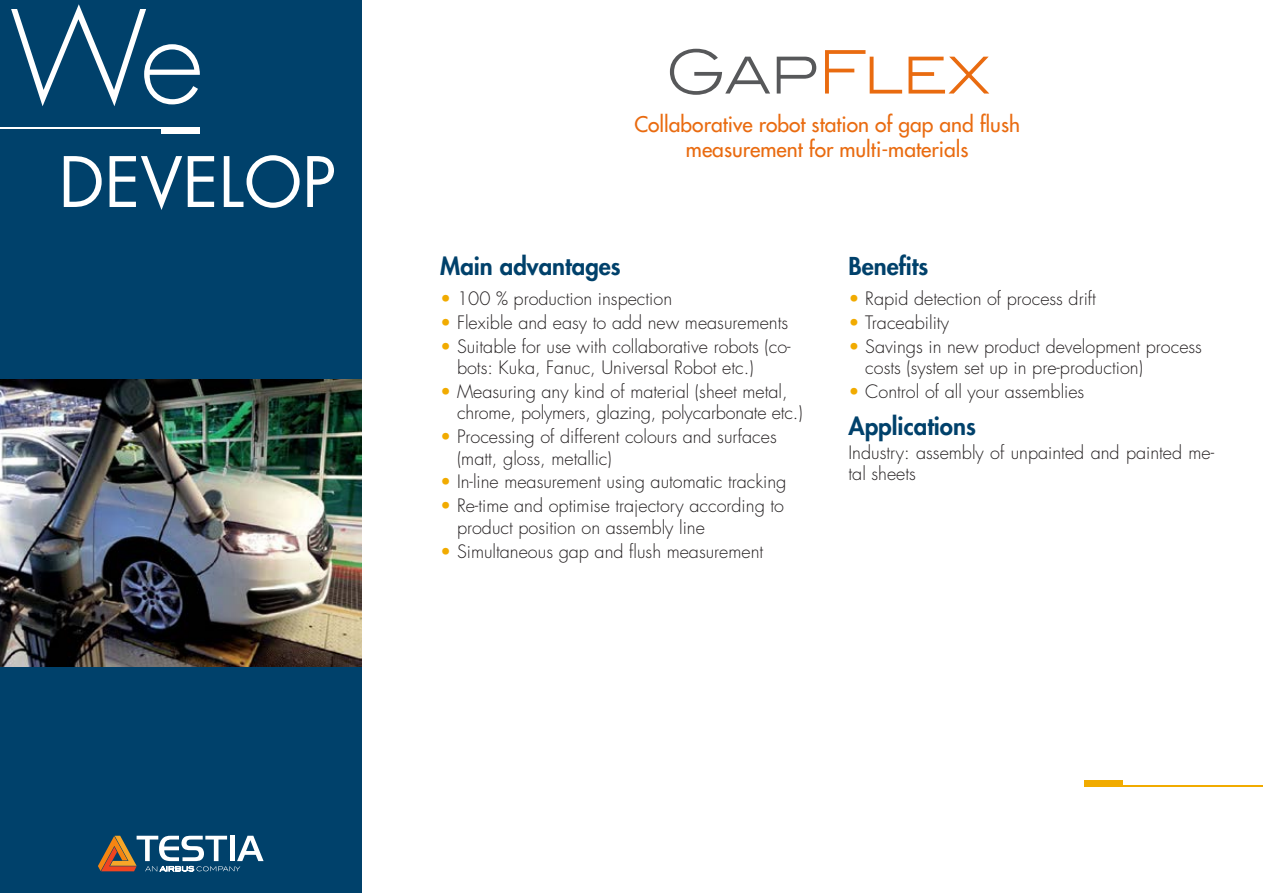
<style>
.page{position:relative;width:1263px;height:893px;background:#fff}
.page>*{position:absolute;margin:0;border:0;box-sizing:border-box;transform-origin:0 0}
.t1{font:300 60px "Blair ITC Std";letter-spacing:-.01em;color:#e96b10}
.t2{font:800 24px "Futura Std";color:#00416b}
.t3{font:500 21px/25.2px "Futura Std";color:#e96b10;text-align:center}
.t4{font:300 18px/21.6px "Futura Std";color:#231f20}
.s1{color:#57585a}
.s2{color:#f1ab00}
</style>
<div class="page">
<div style="left:0;top:0;width:361px;height:893px;background:#00416b"></div>
<svg style="left:98px;top:836px;width:166px;height:36px"></svg>
<div style="left:1084px;top:780px;width:39px;height:7px;background:#f1ab00"></div>
<hr style="left:1084px;top:785px;width:179px;height:2px;background:#f1ab00">
<svg style="left:64px;top:155px;width:270px;height:55px"></svg>
<div style="left:162px;top:128px;width:38px;height:6px;background:#fff"></div>
<hr style="left:0;top:128px;width:200px;height:1px;background:#fff">
<svg style="left:11px;top:4px;width:189px;height:102px"></svg>
<img style="left:0;top:379px;width:361px;height:287px">
<h1 class="t1" style="left:665px;top:38px;width:326px"><span class="s1">Gap</span>Flex</h1>
<p class="t3" style="left:634px;top:112px;width:387px">Collaborative robot station of gap and flush measurement for multi-materials</p>
<h2 class="t2" style="left:440px;top:251px;width:182px">Main advantages</h2>
<p class="t4" style="left:440px;top:288px;width:233px"><span class="s2">•</span> 100 % production inspection</p>
<p class="t4" style="left:440px;top:312px;width:349px"><span class="s2">•</span> Flexible and easy to add new measurements</p>
<p class="t4" style="left:457px;top:336px;width:335px;text-indent:-17px"><span class="s2">•</span> Suitable for use with collaborative robots (co&shy;bots: Kuka, Fanuc, Universal Robot etc.)</p>
<p class="t4" style="left:457px;top:381px;width:347px;text-indent:-17px"><span class="s2">•</span> Measuring any kind of material (sheet metal, chrome, polymers, glazing, polycarbonate etc.)</p>
<p class="t4" style="left:457px;top:426px;width:321px;text-indent:-17px"><span class="s2">•</span> Processing of different colours and surfaces (matt, gloss, metallic)</p>
<p class="t4" style="left:440px;top:472px;width:348px"><span class="s2">•</span> In-line measurement using automatic tracking</p>
<p class="t4" style="left:457px;top:495px;width:329px;text-indent:-17px"><span class="s2">•</span> Re-time and optimise trajectory according to product position on assembly line</p>
<p class="t4" style="left:440px;top:541px;width:324px"><span class="s2">•</span> Simultaneous gap and flush measurement</p>
<h2 class="t2" style="left:848px;top:251px;width:81px">Benefits</h2>
<p class="t4" style="left:848px;top:288px;width:249px"><span class="s2">•</span> Rapid detection of process drift</p>
<p class="t4" style="left:848px;top:312px;width:102px"><span class="s2">•</span> Traceability</p>
<p class="t4" style="left:865px;top:336px;width:338px;text-indent:-17px"><span class="s2">•</span> Savings in new product development process costs (system set up in pre-production)</p>
<p class="t4" style="left:848px;top:381px;width:237px"><span class="s2">•</span> Control of all your assemblies</p>
<h2 class="t2" style="left:848px;top:411px;width:129px">Applications</h2>
<p class="t4" style="left:848px;top:442px;width:367px">Industry: assembly of unpainted and painted me&shy;tal sheets</p>
</div>
